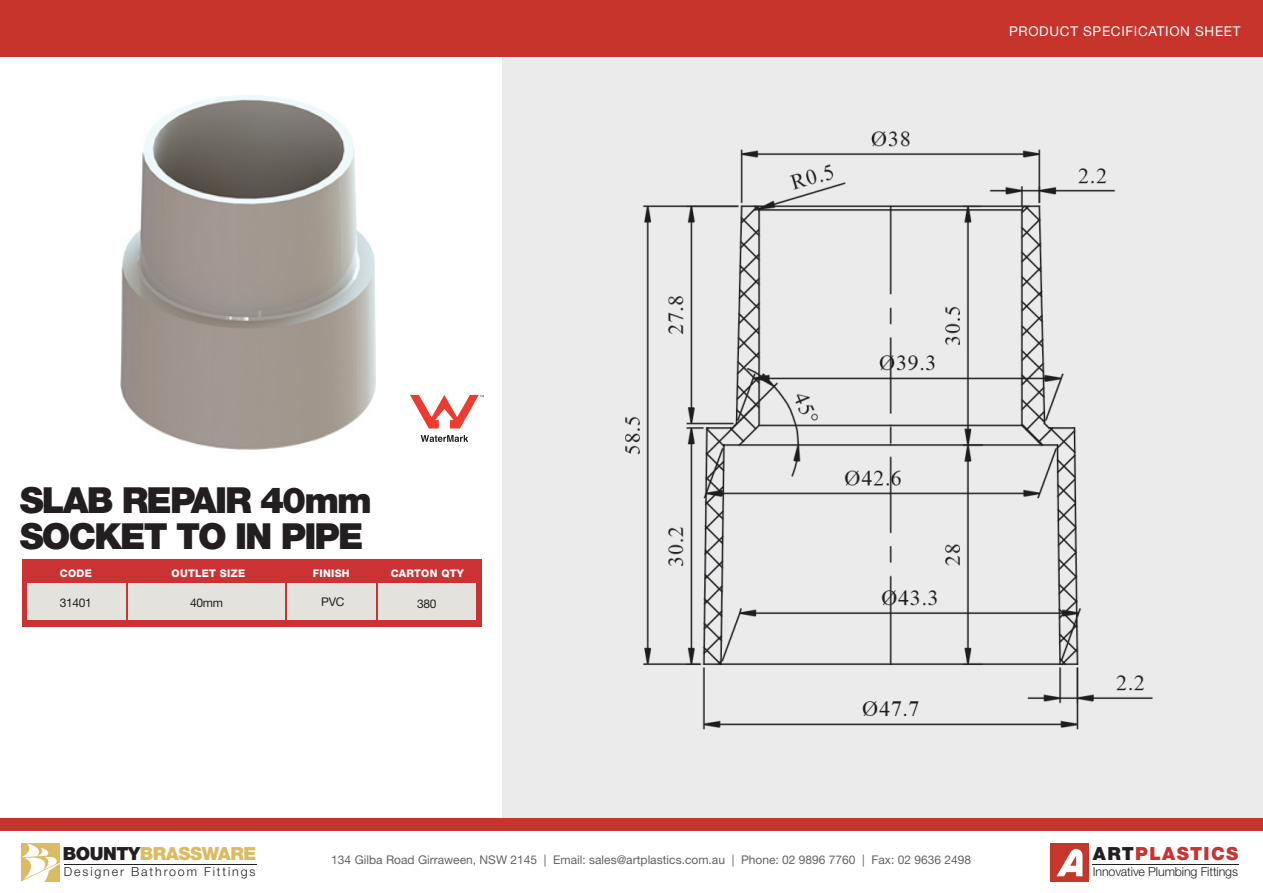
<style>
.page{position:relative;width:1263px;height:893px;background:#fff}
.page>*{position:absolute;margin:0;border:0;box-sizing:border-box;transform-origin:0 0}
.t1{font:900 36px/36px "Helvetica Neue LT Std";letter-spacing:-.05em;color:#231f20}
.t2{font:900 18.15px "Helvetica Neue LT Std";letter-spacing:-.025em;color:#dbbb64}
.t3{font:900 18.15px "Helvetica Neue LT Std";letter-spacing:.075em;color:#cb3233}
.t4{font:13.5px "Helvetica Neue LT Std";letter-spacing:.05em;color:#fff}
.t5{font:300 12.45px "Helvetica Neue LT Std";letter-spacing:-.01em;color:#231f20}
.t6{font:300 12.45px "Helvetica Neue LT Std";letter-spacing:.15em;color:#231f20}
.t7{font:12px "Helvetica Neue LT Std";color:#636366}
.t8{font:12px "Helvetica Neue LT Std";letter-spacing:-.025em;color:#231f20}
.t9{font:800 10.5px "Helvetica Neue LT Std";letter-spacing:.025em;color:#fff}
.s1{color:#231f20}
</style>
<div class="page">
<img style="left:120px;top:95px;width:255px;height:354px">
<div style="left:502px;top:51px;width:761px;height:769px;background:#ebebec"></div>
<div style="left:0;top:0;width:1263px;height:57px;background:#c6342b"></div>
<img style="left:21px;top:843px;width:38px;height:38px">
<hr style="left:64px;top:864px;width:192px;height:1px;background:#231f20">
<img style="left:1050px;top:843px;width:38px;height:38px">
<hr style="left:1093px;top:864px;width:146px;height:1px;background:#231f20">
<div style="left:0;top:818px;width:1263px;height:13px;background:#c6342b"></div>
<div style="left:22px;top:559px;width:459px;height:67px;background:#cb3233"></div>
<div style="left:28px;top:584px;width:448px;height:36px;background:#e3e2dd"></div>
<hr style="left:126px;top:559px;width:1px;height:67px;background:#cb3233">
<hr style="left:285px;top:559px;width:1px;height:67px;background:#cb3233">
<hr style="left:377px;top:559px;width:1px;height:67px;background:#cb3233">
<svg style="left:421px;top:435px;width:47px;height:7px"></svg>
<svg style="left:410px;top:395px;width:74px;height:33px"></svg>
<img style="left:625px;top:131px;width:528px;height:599px">
<p class="t4" style="left:1009px;top:23px;width:233px">PRODUCT SPECIFICATION SHEET</p>
<p class="t1" style="left:20px;top:482px;width:354px">SLAB REPAIR 40mm<br>SOCKET TO IN PIPE</p>
<p class="t9" style="left:60px;top:567px;width:34px">CODE</p>
<p class="t9" style="left:172px;top:567px;width:75px">OUTLET SIZE</p>
<p class="t9" style="left:313px;top:567px;width:38px">FINISH</p>
<p class="t9" style="left:391px;top:567px;width:75px">CARTON QTY</p>
<p class="t8" style="left:60px;top:596px;width:34px">31401</p>
<p class="t8" style="left:190px;top:596px;width:34px">40mm</p>
<p class="t8" style="left:321px;top:595px;width:25px">PVC</p>
<p class="t8" style="left:417px;top:597px;width:21px">380</p>
<p class="t2" style="left:63px;top:842px;width:195px"><span class="s1">BOUNTY</span>BRASSWARE</p>
<p class="t6" style="left:64px;top:864px;width:193px">Designer Bathroom Fittings</p>
<p class="t7" style="left:331px;top:853px;width:641px">134 Gilba Road Girraween, NSW 2145 | Email: sales@artplastics.com.au | Phone: 02 9896 7760 | Fax: 02 9636 2498</p>
<p class="t3" style="left:1093px;top:842px;width:147px"><span class="s1">ART</span>PLASTICS</p>
<p class="t5" style="left:1093px;top:864px;width:147px">Innovative Plumbing Fittings</p>
</div>
